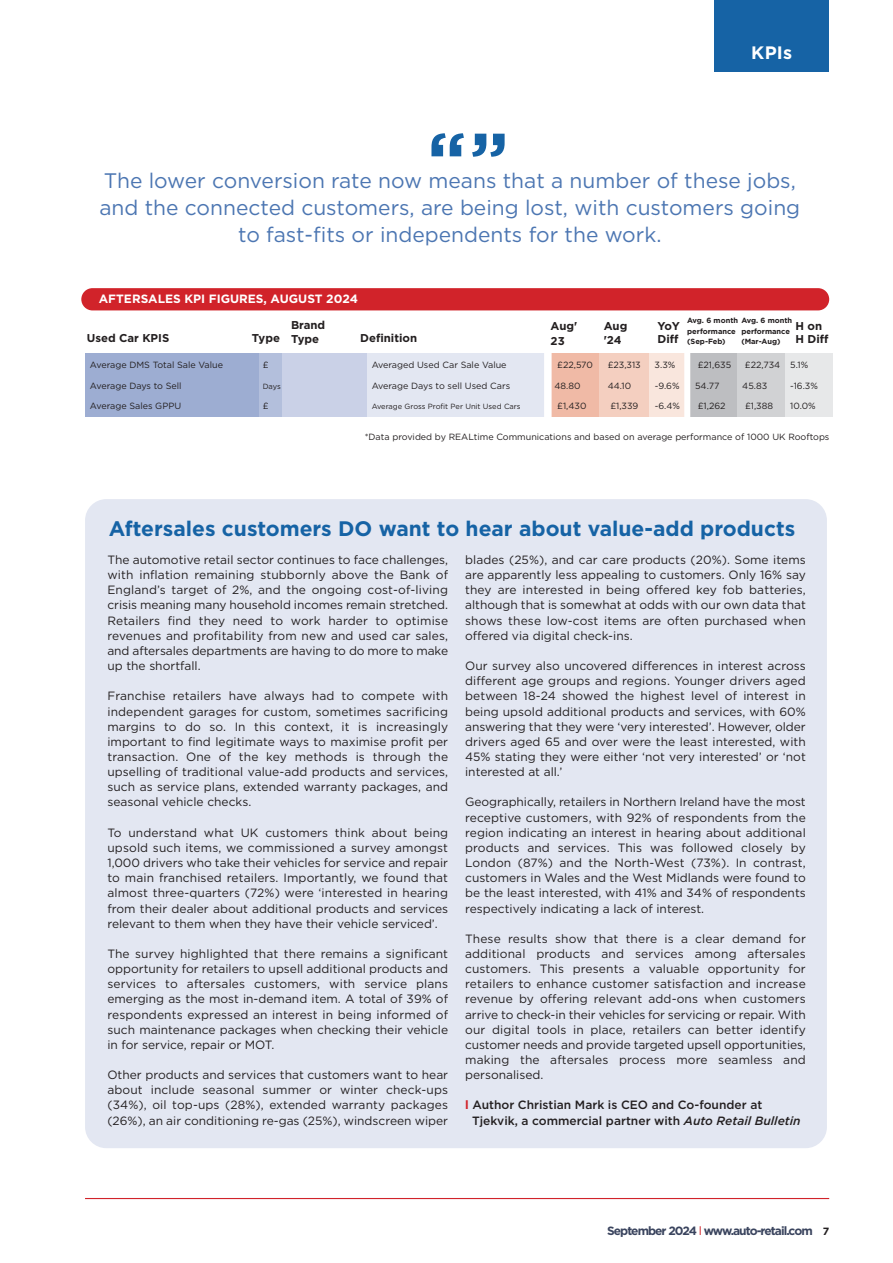
<style>
.page{position:relative;width:893px;height:1263px;background:#fff}
.page>*{position:absolute;margin:0;border:0;box-sizing:border-box;transform-origin:0 0}
.t1{font:700 71.7px "Gotham";color:#1663a5}
.t2{font:21px/27px "Gotham";color:#4c76b2;text-align:center}
.t3{font:700 21px "Gotham";color:#1663a5}
.t4{font:700 18px "Gotham";color:#fff}
.t5{font:12px/15.1px "Gotham";color:#231f20;text-align:justify}
.t6{font:500 12px/15.1px "Gotham";color:#231f20}
.t7{font:700 12px "Gotham";letter-spacing:-.08em;color:#3a445e}
.t8{font:700 12px "Gotham";color:#fff}
.t9{font:700 11.4px/14.5px "Gotham";color:#231f20}
.t10{font:9px "Gotham";color:#231f20}
.t11{font:700 7.5px/10.5px "Gotham";color:#231f20}
.t12{font:7.5px "Gotham";color:#231f20}
.s1{font-weight:700;color:#d1232a}
.s2{font-style:italic}
.s3{font-weight:400;color:#d1232a}
.s4{font-size:10.5px;color:#231f20}
</style>
<div class="page">
<hr style="left:85px;top:1198px;width:744px;height:1px;background:#d1232a">
<div style="left:85px;top:499px;width:742px;height:649px;background:#e3e7f2;border-radius:21px"></div>
<div style="left:714px;top:0;width:115px;height:72px;background:#1663a5"></div>
<div style="left:282px;top:351px;width:86px;height:72px;background:#cad1e7"></div>
<div style="left:245px;top:351px;width:37px;height:72px;background:#b3bfdc"></div>
<div style="left:85px;top:351px;width:173px;height:72px;background:#9dadd2"></div>
<div style="left:367px;top:351px;width:181px;height:73px;background:#e3e7f2"></div>
<div style="left:687px;top:351px;width:52px;height:73px;background:#bdbec1"></div>
<div style="left:737px;top:351px;width:50px;height:73px;background:#d1d2d4"></div>
<div style="left:785px;top:351px;width:47px;height:73px;background:#e7e8e9"></div>
<div style="left:649px;top:351px;width:38px;height:73px;background:#f9e6dd"></div>
<div style="left:547px;top:351px;width:52px;height:73px;background:#f0baa6"></div>
<div style="left:599px;top:351px;width:50px;height:73px;background:#f4cfc0"></div>
<div style="left:74px;top:340px;width:763px;height:12px;background:#fff"></div>
<div style="left:81px;top:417px;width:762px;height:12px;background:#fff"></div>
<div style="left:544px;top:351px;width:8px;height:76px;background:#fff"></div>
<div style="left:684px;top:351px;width:6px;height:76px;background:#fff"></div>
<div style="left:81px;top:288px;width:748px;height:22px;background:#d1232a;border-radius:11px"></div>
<p class="t1" style="left:427px;top:132px;width:40px">“</p>
<p class="t1" style="left:509px;top:158px;width:40px;rotate:-180deg">“</p>
<p class="t4" style="left:751px;top:46px;width:43px">KPIs</p>
<p class="t2" style="left:99px;top:168px;width:702px">The lower conversion rate now means that a number of these jobs, and the connected customers, are being lost, with customers going to fast-fits or independents for the work.</p>
<p class="t8" style="left:99px;top:295px;width:261px">AFTERSALES KPI FIGURES, AUGUST 2024</p>
<p class="t9" style="left:87px;top:332px;width:84px">Used Car KPIS</p>
<p class="t9" style="left:252px;top:332px;width:30px">Type</p>
<p class="t9" style="left:291px;top:319px;width:36px;line-height:13.6px">Brand<br>Type</p>
<p class="t11" style="left:687px;top:316px;width:107px">Avg. 6 month Avg. 6 month performance<br>(Sep-Feb)</p>
<p class="t9" style="left:360px;top:332px;width:58px">Definition</p>
<p class="t9" style="left:551px;top:320px;width:28px">Aug'<br>23</p>
<p class="t9" style="left:604px;top:319px;width:25px">Aug '24</p>
<p class="t9" style="left:657px;top:320px;width:24px;line-height:13.5px">YoY<br>Diff</p>
<p class="t9" style="left:795px;top:320px;width:35px;line-height:13.5px">H on<br>H Diff</p>
<p class="t11" style="left:741px;top:327px;width:50px">performance (Mar-Aug)</p>
<p class="t10" style="left:90px;top:362px;width:135px">Average DMS Total Sale Value</p>
<p class="t10" style="left:263px;top:362px;width:7px">£</p>
<p class="t10" style="left:372px;top:362px;width:136px">Averaged Used Car Sale Value</p>
<p class="t10" style="left:557px;top:362px;width:37px">£22,570</p>
<p class="t10" style="left:608px;top:362px;width:35px">£23,313</p>
<p class="t10" style="left:655px;top:362px;width:22px">3.3%</p>
<p class="t10" style="left:698px;top:362px;width:35px">£21,635</p>
<p class="t10" style="left:745px;top:362px;width:65px">£22,734 5.1%</p>
<p class="t10" style="left:90px;top:382px;width:93px">Average Days to Sell</p>
<p class="t12" style="left:263px;top:383px;width:20px">Days</p>
<p class="t10" style="left:372px;top:382px;width:140px">Average Days to sell Used Cars</p>
<p class="t10" style="left:555px;top:382px;width:28px">48.80</p>
<p class="t10" style="left:608px;top:382px;width:25px">44.10</p>
<p class="t10" style="left:655px;top:382px;width:26px">-9.6%</p>
<p class="t10" style="left:695px;top:382px;width:26px">54.77</p>
<p class="t10" style="left:742px;top:382px;width:26px">45.83</p>
<p class="t10" style="left:790px;top:382px;width:29px">-16.3%</p>
<p class="t10" style="left:90px;top:403px;width:93px">Average Sales GPPU</p>
<p class="t10" style="left:263px;top:403px;width:7px">£</p>
<p class="t12" style="left:372px;top:404px;width:150px">Average Gross Profit Per Unit Used Cars</p>
<p class="t10" style="left:557px;top:403px;width:31px">£1,430</p>
<p class="t10" style="left:610px;top:403px;width:30px">£1,339</p>
<p class="t10" style="left:655px;top:403px;width:27px">-6.4%</p>
<p class="t10" style="left:698px;top:403px;width:29px">£1,262</p>
<p class="t10" style="left:745px;top:403px;width:30px">£1,388</p>
<p class="t10" style="left:790px;top:403px;width:27px">10.0%</p>
<p class="t10" style="left:365px;top:434px;width:466px">*Data provided by REALtime Communications and based on average performance of 1000 UK Rooftops</p>
<p class="t3" style="left:109px;top:520px;width:688px">Aftersales customers DO want to hear about value-add products</p>
<p class="t5" style="left:107px;top:553px;width:342px">The automotive retail sector continues to face challenges, with inflation remaining stubbornly above the Bank of England’s target of 2%, and the ongoing cost-of-living crisis meaning many household incomes remain stretched.<br>Retailers find they need to work harder to optimise revenues and profitability from new and used car sales, and aftersales departments are having to do more to make up the shortfall.</p>
<p class="t5" style="left:107px;top:689px;width:342px">Franchise retailers have always had to compete with independent garages for custom, sometimes sacrificing margins to do so. In this context, it is increasingly important to find legitimate ways to maximise profit per transaction. One of the key methods is through the upselling of traditional value-add products and services, such as service plans, extended warranty packages, and seasonal vehicle checks.</p>
<p class="t5" style="left:107px;top:826px;width:342px">To understand what UK customers think about being upsold such items, we commissioned a survey amongst 1,000 drivers who take their vehicles for service and repair to main franchised retailers. Importantly, we found that almost three-quarters (72%) were ‘interested in hearing from their dealer about additional products and services relevant to them when they have their vehicle serviced’.</p>
<p class="t5" style="left:107px;top:947px;width:342px">The survey highlighted that there remains a significant opportunity for retailers to upsell additional products and services to aftersales customers, with service plans emerging as the most in-demand item. A total of 39% of respondents expressed an interest in being informed of such maintenance packages when checking their vehicle in for service, repair or MOT.</p>
<p class="t5" style="left:107px;top:1068px;width:342px">Other products and services that customers want to hear about include seasonal summer or winter check-ups (34%), oil top-ups (28%), extended warranty packages (26%), an air conditioning re-gas (25%), windscreen wiper</p>
<p class="t5" style="left:465px;top:553px;width:342px">blades (25%), and car care products (20%). Some items are apparently less appealing to customers. Only 16% say they are interested in being offered key fob batteries, although that is somewhat at odds with our own data that shows these low-cost items are often purchased when offered via digital check-ins.</p>
<p class="t5" style="left:465px;top:659px;width:342px">Our survey also uncovered differences in interest across different age groups and regions. Younger drivers aged between 18-24 showed the highest level of interest in being upsold additional products and services, with 60% answering that they were ‘very interested’. However, older drivers aged 65 and over were the least interested, with 45% stating they were either ‘not very interested’ or ‘not interested at all.’</p>
<p class="t5" style="left:465px;top:795px;width:342px">Geographically, retailers in Northern Ireland have the most receptive customers, with 92% of respondents from the region indicating an interest in hearing about additional products and services. This was followed closely by London (87%) and the North-West (73%). In contrast, customers in Wales and the West Midlands were found to be the least interested, with 41% and 34% of respondents respectively indicating a lack of interest.</p>
<p class="t5" style="left:465px;top:932px;width:342px">These results show that there is a clear demand for additional products and services among aftersales customers. This presents a valuable opportunity for retailers to enhance customer satisfaction and increase revenue by offering relevant add-ons when customers arrive to check-in their vehicles for servicing or repair. With our digital tools in place, retailers can better identify customer needs and provide targeted upsell opportunities, making the aftersales process more seamless and personalised.</p>
<p class="t6" style="left:472px;top:1098px;width:330px;text-indent:-7px"><span class="s1">l</span> Author Christian Mark is CEO and Co-founder at<br>Tjekvik, a commercial partner with <span class="s2">Auto Retail Bulletin</span></p>
<p class="t7" style="left:607px;top:1226px;width:224px">September 2024 <span class="s3">l</span> www.auto-retail.com <span class="s4">7</span></p>
</div>
